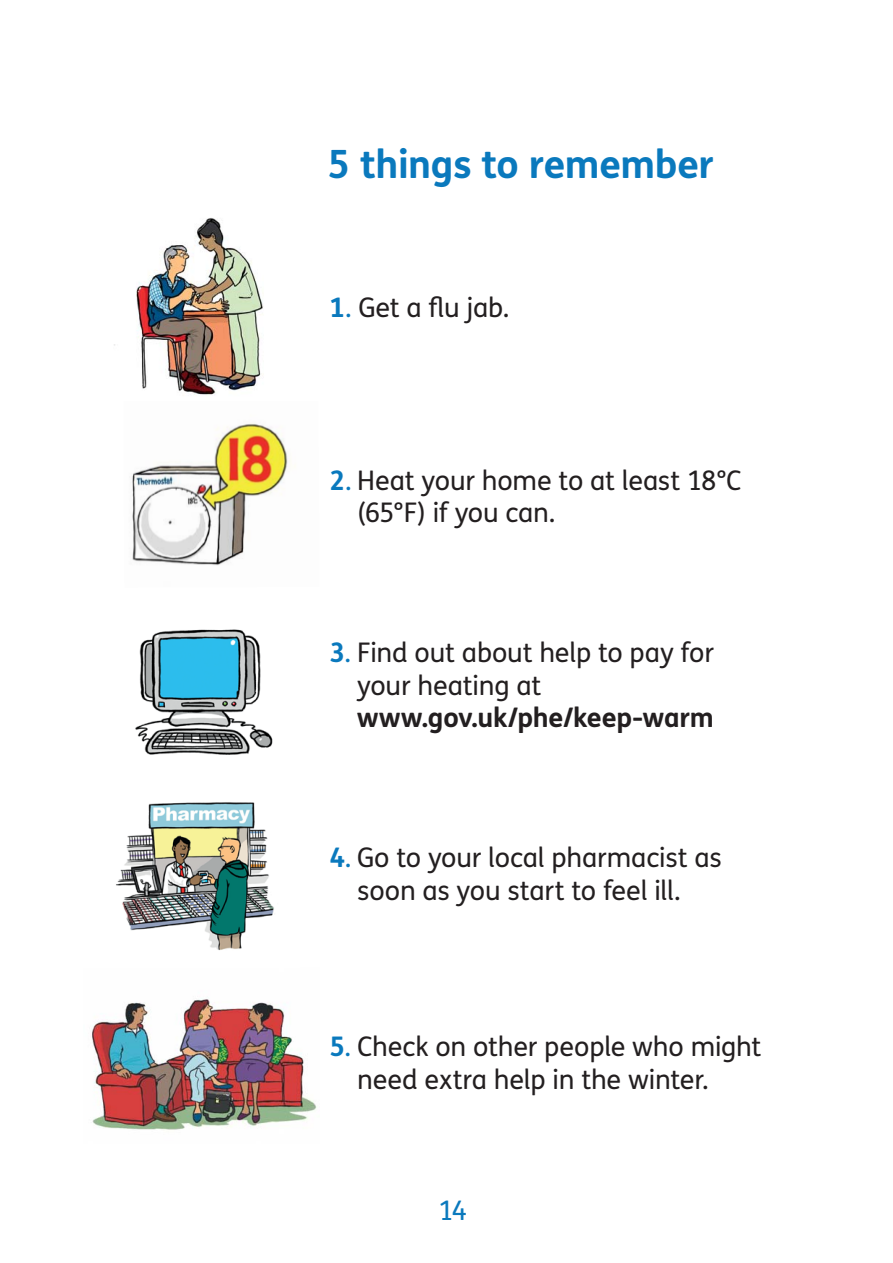
<style>
.page{position:relative;width:893px;height:1263px;background:#fff}
.page>*{position:absolute;margin:0;border:0;box-sizing:border-box;transform-origin:0 0}
.t1{font:700 39px "FS Me";letter-spacing:-.01em;color:#0a79bd}
.t2{font:27px/32.4px "FS Me";letter-spacing:-.01em;color:#231f20}
.t3{font:700 27px "FS Me";letter-spacing:-.005em;color:#231f20}
.t4{font:27px "FS Me";color:#0a79bd}
.s1{font-weight:700;color:#0a79bd}
.s2{color:#0a79bd}
</style>
<div class="page">
<img style="left:92px;top:999px;width:225px;height:131px">
<img style="left:114px;top:218px;width:149px;height:177px">
<img style="left:132px;top:423px;width:156px;height:143px">
<img style="left:135px;top:629px;width:138px;height:126px">
<img style="left:116px;top:802px;width:158px;height:148px">
<h1 class="t1" style="left:327px;top:148px;width:388px">5 things to remember</h1>
<p class="t2" style="left:329px;top:294px;width:181px"><span class="s1">1</span><span class="s2">.</span> Get a flu jab.</p>
<p class="t2" style="left:357px;top:466px;width:386px;text-indent:-28px"><span class="s1">2</span><span class="s2">.</span> Heat your home to at least 18°C (65°F) if you can.</p>
<p class="t2" style="left:357px;top:639px;width:358px;text-indent:-28px"><span class="s1">3</span><span class="s2">.</span> Find out about help to pay for your heating at</p>
<p class="t3" style="left:357px;top:706px;width:358px">www.gov.uk/phe/keep-warm</p>
<p class="t2" style="left:329px;top:844px;width:394px;text-align:center"><span class="s1">4</span><span class="s2">.</span> Go to your local pharmacist as soon as you start to feel ill.</p>
<p class="t2" style="left:357px;top:1033px;width:406px;text-indent:-28px"><span class="s1">5</span><span class="s2">.</span> Check on other people who might need extra help in the winter.</p>
<p class="t4" style="left:438px;top:1199px;width:30px">14</p>
</div>
